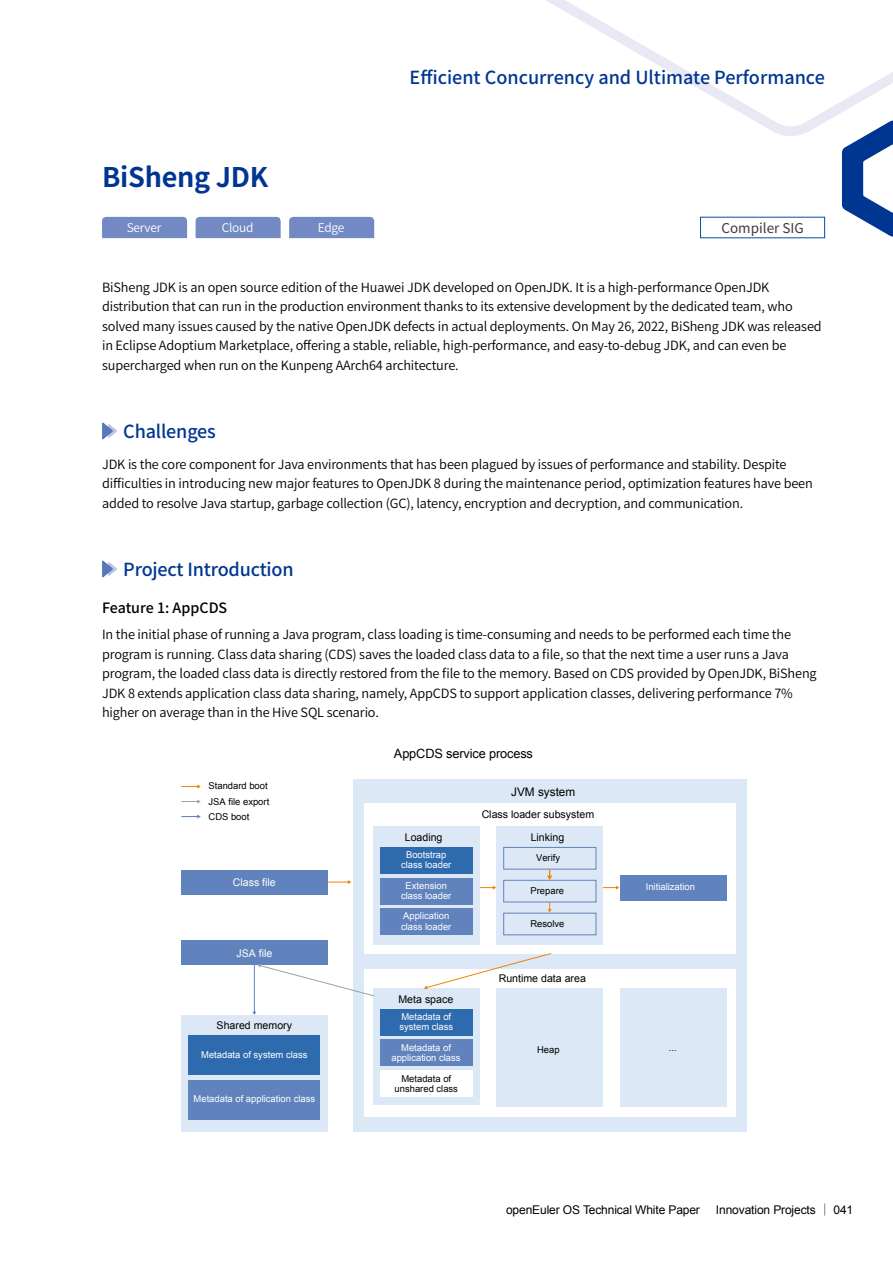
<style>
.page{position:relative;width:893px;height:1263px;background:#fff}
.page>*{position:absolute;margin:0;border:0;box-sizing:border-box;transform-origin:0 0}
.t1{font:700 27px "Source Han Sans CN";letter-spacing:-.01em;color:#003692}
.t2{font:500 18px "Source Han Sans CN";letter-spacing:-.01em;color:#003692}
.t3{font:500 14.25px "Source Han Sans CN";color:#000}
.t4{font:13.5px "Source Han Sans CN";color:#3e3a39}
.t5{font:12.75px/19.5px "Source Han Sans CN";letter-spacing:-.01em;color:#000}
.t6{font:12.75px "Arial";letter-spacing:-.01em;color:#000}
.t7{font:12px "Arial";letter-spacing:-.01em;color:#000}
.t8{font:12px "Source Han Sans CN";letter-spacing:-.02em;color:#fff}
.t9{font:11.85px "Arial";color:#000}
.t10{font:10.65px/22.2px "Arial";color:#000}
.t11{font:10.65px "Arial";color:#fff}
.t12{font:9.45px/10.1px "Arial";color:#fff;text-align:center}
.t13{font:9.45px/15.3px "Arial";color:#000}
</style>
<div class="page">
<svg style="left:546px;top:0;width:347px;height:136px"></svg>
<svg style="left:842px;top:120px;width:51px;height:117px"></svg>
<svg style="left:824px;top:1203px;width:1px;height:12px"></svg>
<svg style="left:102px;top:422px;width:15px;height:18px"></svg>
<svg style="left:102px;top:560px;width:15px;height:18px"></svg>
<div style="left:181px;top:870px;width:146px;height:24px;background:#6083bd"></div>
<div style="left:181px;top:940px;width:146px;height:25px;background:#6083bd"></div>
<div style="left:353px;top:779px;width:393px;height:352px;background:#dce8f6"></div>
<div style="left:364px;top:803px;width:372px;height:151px;background:#fff"></div>
<div style="left:364px;top:969px;width:372px;height:148px;background:#fff"></div>
<div style="left:497px;top:988px;width:106px;height:118px;background:#dce8f6"></div>
<div style="left:620px;top:988px;width:107px;height:118px;background:#dce8f6"></div>
<svg style="left:181px;top:784px;width:20px;height:4px"></svg>
<svg style="left:181px;top:799px;width:20px;height:4px"></svg>
<svg style="left:181px;top:814px;width:20px;height:4px"></svg>
<div style="left:373px;top:988px;width:106px;height:117px;background:#dce8f6"></div>
<svg style="left:328px;top:880px;width:23px;height:4px"></svg>
<div style="left:181px;top:1015px;width:146px;height:116px;background:#dce8f6"></div>
<div style="left:188px;top:1036px;width:132px;height:39px;background:#2d6aae"></div>
<div style="left:188px;top:1080px;width:132px;height:39px;background:#6083bd"></div>
<hr style="left:254px;top:965px;width:1px;height:47px;background:#6083bd">
<svg style="left:252px;top:1011px;width:4px;height:4px"></svg>
<svg style="left:257px;top:964px;width:118px;height:32px"></svg>
<div style="left:373px;top:827px;width:106px;height:118px;background:#dce8f6"></div>
<div style="left:497px;top:827px;width:106px;height:118px;background:#dce8f6"></div>
<div style="left:620px;top:875px;width:106px;height:25px;background:#6083bd"></div>
<div style="left:380px;top:847px;width:92px;height:27px;background:#2d6aae"></div>
<div style="left:380px;top:878px;width:92px;height:26px;background:#6083bd"></div>
<div style="left:380px;top:908px;width:92px;height:27px;background:#6083bd"></div>
<div style="left:380px;top:1009px;width:92px;height:26px;background:#2d6aae"></div>
<div style="left:380px;top:1040px;width:92px;height:26px;background:#6083bd"></div>
<div style="left:380px;top:1070px;width:92px;height:27px;background:#fff"></div>
<div style="left:503px;top:847px;width:93px;height:22px;border:1px solid #6083bd"></div>
<div style="left:503px;top:880px;width:93px;height:22px;border:1px solid #6083bd"></div>
<div style="left:503px;top:913px;width:93px;height:22px;border:1px solid #6083bd"></div>
<svg style="left:480px;top:885px;width:16px;height:4px"></svg>
<svg style="left:603px;top:885px;width:16px;height:4px"></svg>
<svg style="left:547px;top:869px;width:5px;height:11px"></svg>
<svg style="left:548px;top:902px;width:4px;height:10px"></svg>
<svg style="left:424px;top:953px;width:128px;height:36px"></svg>
<div style="left:102px;top:217px;width:85px;height:21px;background:#7289c4"></div>
<div style="left:196px;top:217px;width:85px;height:21px;background:#7289c4"></div>
<div style="left:289px;top:217px;width:85px;height:21px;background:#7289c4"></div>
<h1 class="t1" style="left:102px;top:162px;width:168px">BiSheng JDK</h1>
<p class="t8" style="left:127px;top:221px;width:36px">Server</p>
<p class="t8" style="left:222px;top:221px;width:33px">Cloud</p>
<p class="t8" style="left:318px;top:221px;width:28px">Edge</p>
<h2 class="t2" style="left:410px;top:67px;width:417px">Efficient Concurrency and Ultimate Performance</h2>
<p class="t4" style="left:721px;top:220px;width:84px">Compiler SIG</p>
<p class="t5" style="left:102px;top:278px;width:721px">BiSheng JDK is an open source edition of the Huawei JDK developed on OpenJDK. It is a high-performance OpenJDK distribution that can run in the production environment thanks to its extensive development by the dedicated team, who solved many issues caused by the native OpenJDK defects in actual deployments. On May 26, 2022, BiSheng JDK was released in Eclipse Adoptium Marketplace, offering a stable, reliable, high-performance, and easy-to-debug JDK, and can even be supercharged when run on the Kunpeng AArch64 architecture.</p>
<h2 class="t2" style="left:123px;top:422px;width:94px">Challenges</h2>
<p class="t5" style="left:102px;top:455px;width:712px">JDK is the core component for Java environments that has been plagued by issues of performance and stability. Despite difficulties in introducing new major features to OpenJDK 8 during the maintenance period, optimization features have been added to resolve Java startup, garbage collection (GC), latency, encryption and decryption, and communication.</p>
<h2 class="t2" style="left:123px;top:560px;width:172px">Project Introduction</h2>
<p class="t3" style="left:102px;top:599px;width:127px">Feature 1: AppCDS</p>
<p class="t5" style="left:102px;top:625px;width:716px">In the initial phase of running a Java program, class loading is time-consuming and needs to be performed each time the program is running. Class data sharing (CDS) saves the loaded class data to a file, so that the next time a user runs a Java program, the loaded class data is directly restored from the file to the memory. Based on CDS provided by OpenJDK, BiSheng JDK 8 extends application class data sharing, namely, AppCDS to support application classes, delivering performance 7% higher on average than in the Hive SQL scenario.</p>
<p class="t6" style="left:394px;top:745px;width:141px">AppCDS service process</p>
<p class="t13" style="left:209px;top:778px;width:62px">Standard boot<br>JSA file export<br>CDS boot</p>
<p class="t11" style="left:233px;top:875px;width:45px">Class file</p>
<p class="t11" style="left:236px;top:946px;width:37px">JSA file</p>
<p class="t10" style="left:217px;top:1014px;width:77px">Shared memory</p>
<p class="t12" style="left:201px;top:1050px;width:108px">Metadata of system class</p>
<p class="t12" style="left:194px;top:1094px;width:123px">Metadata of application class</p>
<p class="t10" style="left:405px;top:826px;width:39px">Loading</p>
<p class="t12" style="left:401px;top:850px;width:52px">Bootstrap class loader</p>
<p class="t12" style="left:401px;top:881px;width:52px">Extension class loader</p>
<p class="t12" style="left:401px;top:911px;width:52px;text-align:left">Application class loader</p>
<p class="t10" style="left:398px;top:989px;width:56px">Meta space</p>
<p class="t12" style="left:399px;top:1012px;width:55px;text-align:left">Metadata of system class</p>
<p class="t12" style="left:391px;top:1042px;width:71px">Metadata of application class</p>
<p class="t13" style="left:395px;top:1074px;width:65px;line-height:10.1px;text-align:center">Metadata of unshared class</p>
<p class="t9" style="left:511px;top:784px;width:66px">JVM system</p>
<p class="t10" style="left:531px;top:804px;width:65px;text-indent:-49px">Class loader subsystem<br>Linking</p>
<p class="t13" style="left:536px;top:850px;width:26px">Verify</p>
<p class="t13" style="left:530px;top:883px;width:35px">Prepare</p>
<p class="t13" style="left:530px;top:916px;width:36px">Resolve</p>
<p class="t10" style="left:499px;top:967px;width:89px">Runtime data area</p>
<p class="t12" style="left:646px;top:882px;width:51px">Initialization</p>
<p class="t13" style="left:537px;top:1042px;width:24px">Heap</p>
<p class="t13" style="left:669px;top:1040px;width:9px">...</p>
<p class="t7" style="left:506px;top:1202px;width:195px">openEuler OS Technical White Paper</p>
<p class="t7" style="left:716px;top:1202px;width:101px">Innovation Projects</p>
<p class="t7" style="left:833px;top:1202px;width:21px">041</p>
</div>
